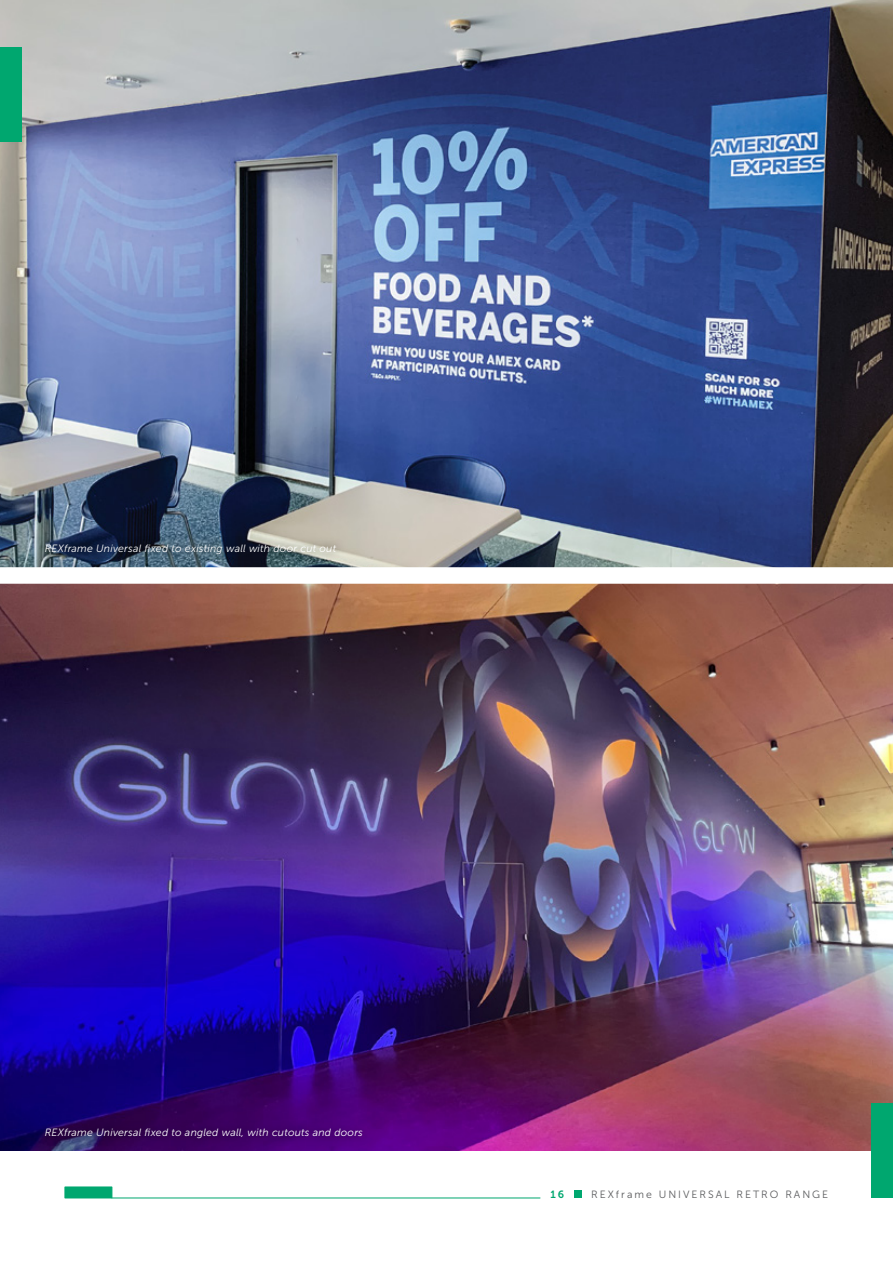
<style>
.page{position:relative;width:893px;height:1264px;background:#fff}
.page>*{position:absolute;margin:0;border:0;box-sizing:border-box;transform-origin:0 0}
.t1{font:italic 10.5px "Museo Sans 300";letter-spacing:.02em;color:#fff}
.t2{font:10.5px "Museo Sans 300";letter-spacing:.19em;color:#58595b}
.t3{font:10.5px "Museo Sans 700";color:#00a76f}
</style>
<div class="page">
<img style="left:0;top:583px;width:893px;height:567px">
<img style="left:0;top:0;width:893px;height:567px">
<img style="left:32px;top:529px;width:317px;height:37px">
<img style="left:32px;top:1114px;width:344px;height:37px">
<div style="left:871px;top:1103px;width:22px;height:94px;background:#00a76f"></div>
<div style="left:0;top:47px;width:22px;height:94px;background:#00a76f"></div>
<hr style="left:112px;top:1197px;width:428px;height:1px;background:#00a76f">
<div style="left:65px;top:1186px;width:47px;height:12px;background:#00a76f;border:1px solid #00a76f"></div>
<div style="left:574px;top:1190px;width:8px;height:7px;background:#00a76f"></div>
<p class="t1" style="left:45px;top:542px;width:293px">REXframe Universal fixed to existing wall with door cut out</p>
<p class="t1" style="left:45px;top:1126px;width:320px">REXframe Universal fixed to angled wall, with cutouts and doors</p>
<p class="t3" style="left:551px;top:1188px;width:15px">16</p>
<p class="t2" style="left:591px;top:1188px;width:239px">REXframe UNIVERSAL RETRO RANGE</p>
</div>
